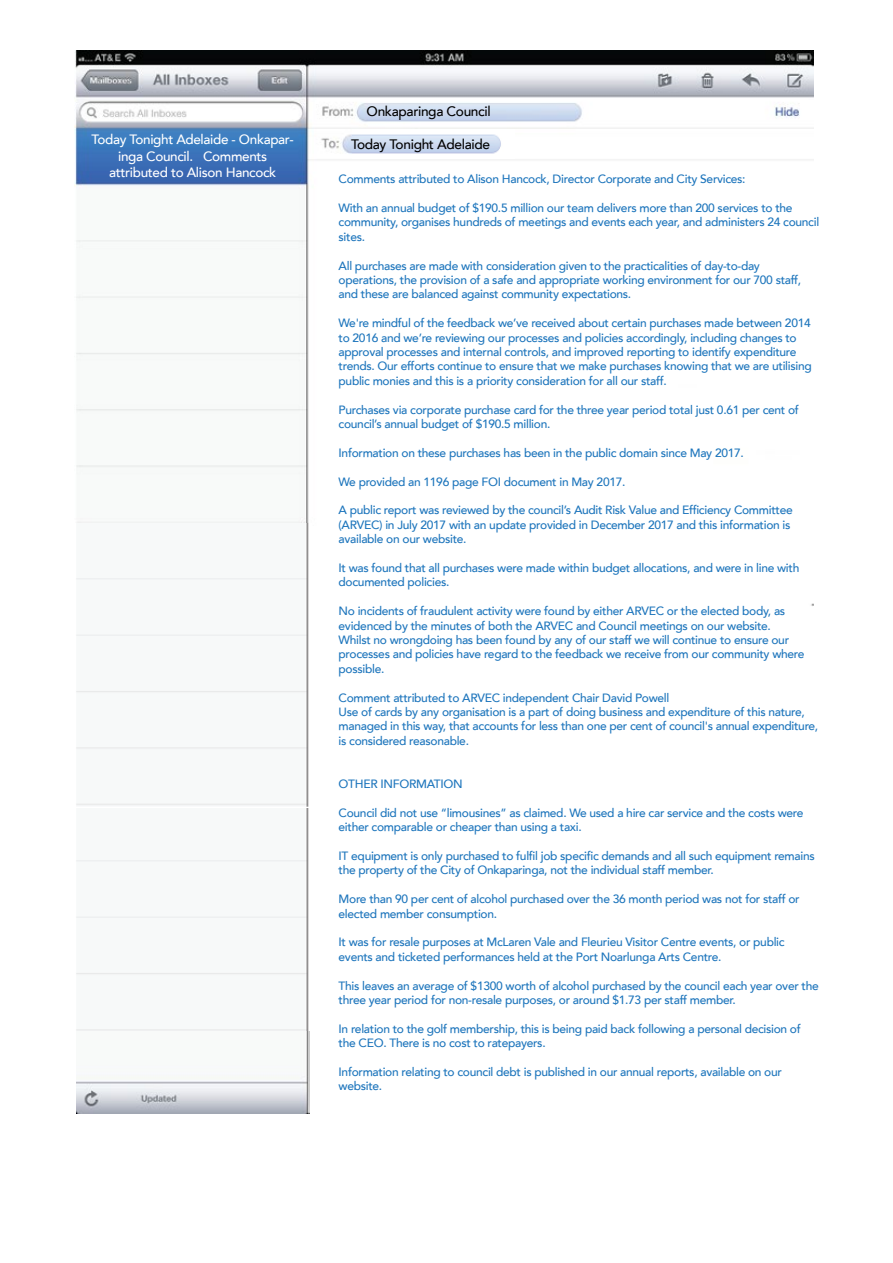
<style>
.page{position:relative;width:893px;height:1263px;background:#fff}
.page>*{position:absolute;margin:0;border:0;box-sizing:border-box;transform-origin:0 0}
.t1{font:500 13.65px "Avenir";letter-spacing:-.025em;color:#010101}
.t2{font:500 13.5px/16.2px "Avenir";letter-spacing:-.025em;color:#fff;text-align:center}
.t3{font:500 12px/14.4px "Avenir";letter-spacing:-.025em;color:#1d75bc}
</style>
<div class="page">
<img style="left:75px;top:51px;width:739px;height:555px">
<img style="left:76px;top:808px;width:234px;height:281px">
<img style="left:75px;top:523px;width:237px;height:284px">
<img style="left:76px;top:1032px;width:233px;height:82px">
<img style="left:352px;top:130px;width:162px;height:29px">
<p class="t2" style="left:92px;top:132px;width:204px">Today Tonight Adelaide - Onkapar&shy;inga Council. Comments attributed to Alison Hancock</p>
<p class="t1" style="left:367px;top:104px;width:126px">Onkaparinga Council</p>
<p class="t1" style="left:351px;top:136px;width:141px">Today Tonight Adelaide</p>
<p class="t3" style="left:339px;top:172px;width:408px">Comments attributed to Alison Hancock, Director Corporate and City Services:</p>
<p class="t3" style="left:339px;top:201px;width:482px">With an annual budget of $190.5 million our team delivers more than 200 services to the community, organises hundreds of meetings and events each year, and administers 24 council sites.</p>
<p class="t3" style="left:339px;top:258px;width:464px">All purchases are made with consideration given to the practicalities of day-to-day operations, the provision of a safe and appropriate working environment for our 700 staff, and these are balanced against community expectations.</p>
<p class="t3" style="left:339px;top:316px;width:475px">We're mindful of the feedback we’ve received about certain purchases made between 2014 to 2016 and we’re reviewing our processes and policies accordingly, including changes to approval processes and internal controls, and improved reporting to identify expenditure trends. Our efforts continue to ensure that we make purchases knowing that we are utilising public monies and this is a priority consideration for all our staff.</p>
<p class="t3" style="left:339px;top:402px;width:462px">Purchases via corporate purchase card for the three year period total just 0.61 per cent of council’s annual budget of $190.5 million.</p>
<p class="t3" style="left:339px;top:446px;width:407px">Information on these purchases has been in the public domain since May 2017.</p>
<p class="t3" style="left:339px;top:474px;width:288px">We provided an 1196 page FOI document in May 2017.</p>
<p class="t3" style="left:339px;top:503px;width:456px">A public report was reviewed by the council’s Audit Risk Value and Efficiency Committee (ARVEC) in July 2017 with an update provided in December 2017 and this information is available on our website.</p>
<p class="t3" style="left:339px;top:561px;width:462px">It was found that all purchases were made within budget allocations, and were in line with documented policies.</p>
<p class="t3" style="left:339px;top:604px;width:467px">No incidents of fraudulent activity were found by either ARVEC or the elected body, as evidenced by the minutes of both the ARVEC and Council meetings on our website.<br>Whilst no wrongdoing has been found by any of our staff we will continue to ensure our processes and policies have regard to the feedback we receive from our community where possible.</p>
<p class="t3" style="left:339px;top:690px;width:481px">Comment attributed to ARVEC independent Chair David Powell<br>Use of cards by any organisation is a part of doing business and expenditure of this nature, managed in this way, that accounts for less than one per cent of council's annual expenditure, is considered reasonable.</p>
<p class="t3" style="left:339px;top:777px;width:126px">OTHER INFORMATION</p>
<p class="t3" style="left:339px;top:806px;width:466px">Council did not use “limousines” as claimed. We used a hire car service and the costs were either comparable or cheaper than using a taxi.</p>
<p class="t3" style="left:339px;top:849px;width:478px">IT equipment is only purchased to fulfil job specific demands and all such equipment remains the property of the City of Onkaparinga, not the individual staff member.</p>
<p class="t3" style="left:339px;top:892px;width:463px">More than 90 per cent of alcohol purchased over the 36 month period was not for staff or elected member consumption.</p>
<p class="t3" style="left:339px;top:935px;width:448px">It was for resale purposes at McLaren Vale and Fleurieu Visitor Centre events, or public events and ticketed performances held at the Port Noarlunga Arts Centre.</p>
<p class="t3" style="left:339px;top:978px;width:482px">This leaves an average of $1300 worth of alcohol purchased by the council each year over the three year period for non-resale purposes, or around $1.73 per staff member.</p>
<p class="t3" style="left:339px;top:1022px;width:464px">In relation to the golf membership, this is being paid back following a personal decision of the CEO. There is no cost to ratepayers.</p>
<p class="t3" style="left:339px;top:1065px;width:445px">Information relating to council debt is published in our annual reports, available on our website.</p>
</div>
